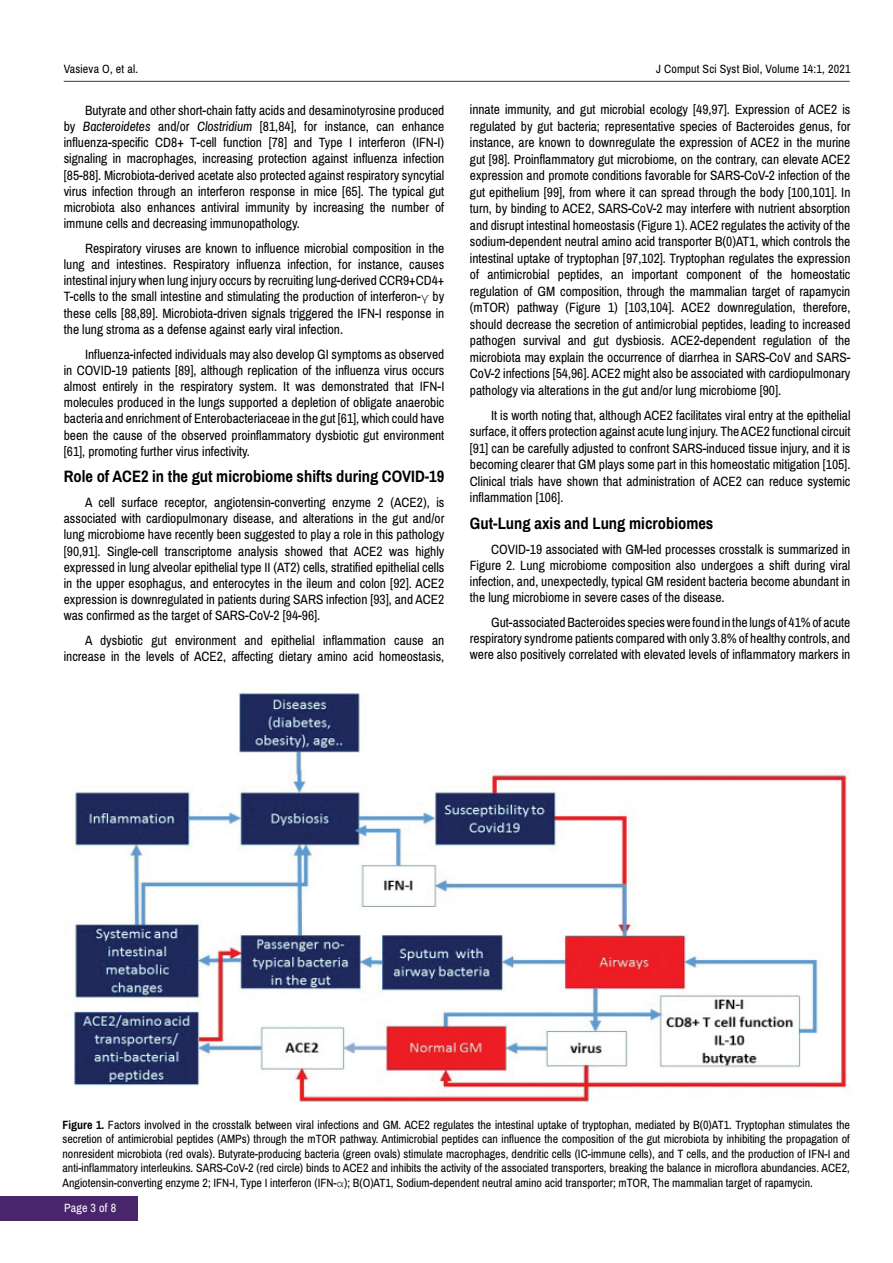
<style>
.page{position:relative;width:893px;height:1263px;background:#fff}
.page>*{position:absolute;margin:0;border:0;box-sizing:border-box;transform-origin:0 0}
.t1{font:700 16.5px "Archivo Narrow";color:#000}
.t2{font:13.5px/16.2px "Archivo Narrow";color:#000;text-align:justify}
.t3{font:12px/14.4px "Archivo Narrow";color:#000;text-align:justify}
.t4{font:12px "Archivo Narrow";letter-spacing:.015em;color:#fff}
.s1{font-style:italic}
.s2{font-family:"Courier New"}
.s3{font-weight:700}
</style>
<div class="page">
<hr style="left:64px;top:81px;width:786px;height:1px;background:#49266c">
<div style="left:0;top:1196px;width:137px;height:24px;background:#49266c"></div>
<img style="left:72px;top:692px;width:778px;height:410px">
<p class="t3" style="left:64px;top:61px;width:76px">Vasieva O, et al.</p>
<p class="t3" style="left:656px;top:61px;width:196px">J Comput Sci Syst Biol, Volume 14:1, 2021</p>
<p class="t2" style="left:64px;top:102px;width:382px;text-indent:21px">Butyrate and other short-chain fatty acids and desaminotyrosine produced by <span class="s1">Bacteroidetes</span> and/or <span class="s1">Clostridium</span> [81,84], for instance, can enhance influenza-specific CD8+ T-cell function [78] and Type I interferon (IFN-I) signaling in macrophages, increasing protection against influenza infection [85-88]. Microbiota-derived acetate also protected against respiratory syncytial virus infection through an interferon response in mice [65]. The typical gut microbiota also enhances antiviral immunity by increasing the number of immune cells and decreasing immunopathology.</p>
<p class="t2" style="left:64px;top:240px;width:382px;text-indent:21px">Respiratory viruses are known to influence microbial composition in the lung and intestines. Respiratory influenza infection, for instance, causes intestinal injury when lung injury occurs by recruiting lung-derived CCR9+CD4+ T-cells to the small intestine and stimulating the production of interferon-<span class="s2">γ</span> by these cells [88,89]. Microbiota-driven signals triggered the IFN-I response in the lung stroma as a defense against early viral infection.</p>
<p class="t2" style="left:64px;top:346px;width:382px;text-indent:21px">Influenza-infected individuals may also develop GI symptoms as observed in COVID-19 patients [89], although replication of the influenza virus occurs almost entirely in the respiratory system. It was demonstrated that IFN-I molecules produced in the lungs supported a depletion of obligate anaerobic bacteria and enrichment of Enterobacteriaceae in the gut [61], which could have been the cause of the observed proinflammatory dysbiotic gut environment [61], promoting further virus infectivity.</p>
<p class="t1" style="left:64px;top:466px;width:382px">Role of ACE2 in the gut microbiome shifts during COVID-19</p>
<p class="t2" style="left:64px;top:494px;width:382px;text-indent:21px">A cell surface receptor, angiotensin-converting enzyme 2 (ACE2), is associated with cardiopulmonary disease, and alterations in the gut and/or lung microbiome have recently been suggested to play a role in this pathology [90,91]. Single-cell transcriptome analysis showed that ACE2 was highly expressed in lung alveolar epithelial type II (AT2) cells, stratified epithelial cells in the upper esophagus, and enterocytes in the ileum and colon [92]. ACE2 expression is downregulated in patients during SARS infection [93], and ACE2 was confirmed as the target of SARS-CoV-2 [94-96].</p>
<p class="t2" style="left:64px;top:633px;width:382px;text-align:right">A dysbiotic gut environment and epithelial inflammation cause an increase in the levels of ACE2, affecting dietary amino acid homeostasis,</p>
<p class="t2" style="left:470px;top:102px;width:382px">innate immunity, and gut microbial ecology [49,97]. Expression of ACE2 is regulated by gut bacteria; representative species of Bacteroides genus, for instance, are known to downregulate the expression of ACE2 in the murine gut [98]. Proinflammatory gut microbiome, on the contrary, can elevate ACE2 expression and promote conditions favorable for SARS-CoV-2 infection of the gut epithelium [99], from where it can spread through the body [100,101]. In turn, by binding to ACE2, SARS-CoV-2 may interfere with nutrient absorption and disrupt intestinal homeostasis (Figure 1). ACE2 regulates the activity of the sodium-dependent neutral amino acid transporter B(0)AT1, which controls the intestinal uptake of tryptophan [97,102]. Tryptophan regulates the expression of antimicrobial peptides, an important component of the homeostatic regulation of GM composition, through the mammalian target of rapamycin (mTOR) pathway (Figure 1) [103,104]. ACE2 downregulation, therefore, should decrease the secretion of antimicrobial peptides, leading to increased pathogen survival and gut dysbiosis. ACE2-dependent regulation of the microbiota may explain the occurrence of diarrhea in SARS-CoV and SARS-CoV-2 infections [54,96]. ACE2 might also be associated with cardiopulmonary pathology via alterations in the gut and/or lung microbiome [90].</p>
<p class="t2" style="left:470px;top:407px;width:382px;text-indent:21px">It is worth noting that, although ACE2 facilitates viral entry at the epithelial surface, it offers protection against acute lung injury. The ACE2 functional circuit [91] can be carefully adjusted to confront SARS-induced tissue injury, and it is becoming clearer that GM plays some part in this homeostatic mitigation [105].<br>Clinical trials have shown that administration of ACE2 can reduce systemic inflammation [106].</p>
<p class="t1" style="left:470px;top:513px;width:245px">Gut-Lung axis and Lung microbiomes</p>
<p class="t2" style="left:470px;top:541px;width:382px;text-indent:21px">COVID-19 associated with GM-led processes crosstalk is summarized in Figure 2. Lung microbiome composition also undergoes a shift during viral infection, and, unexpectedly, typical GM resident bacteria become abundant in the lung microbiome in severe cases of the disease.</p>
<p class="t2" style="left:470px;top:614px;width:382px;text-indent:21px">Gut-associated Bacteroides species were found in the lungs of 41% of acute respiratory syndrome patients compared with only 3.8% of healthy controls, and were also positively correlated with elevated levels of inflammatory markers in</p>
<p class="t3" style="left:63px;top:1118px;width:789px"><span class="s3">Figure 1.</span> Factors involved in the crosstalk between viral infections and GM. ACE2 regulates the intestinal uptake of tryptophan, mediated by B(0)AT1. Tryptophan stimulates the secretion of antimicrobial peptides (AMPs) through the mTOR pathway. Antimicrobial peptides can influence the composition of the gut microbiota by inhibiting the propagation of nonresident microbiota (red ovals). Butyrate-producing bacteria (green ovals) stimulate macrophages, dendritic cells (IC-immune cells), and T cells, and the production of IFN-I and anti-inflammatory interleukins. SARS-CoV-2 (red circle) binds to ACE2 and inhibits the activity of the associated transporters, breaking the balance in microflora abundancies. ACE2, Angiotensin-converting enzyme 2; IFN-I, Type I interferon (IFN-<span class="s2">α</span>); B(O)AT1, Sodium-dependent neutral amino acid transporter; mTOR, The mammalian target of rapamycin.</p>
<p class="t4" style="left:64px;top:1201px;width:54px">Page 3 of 8</p>
</div>
